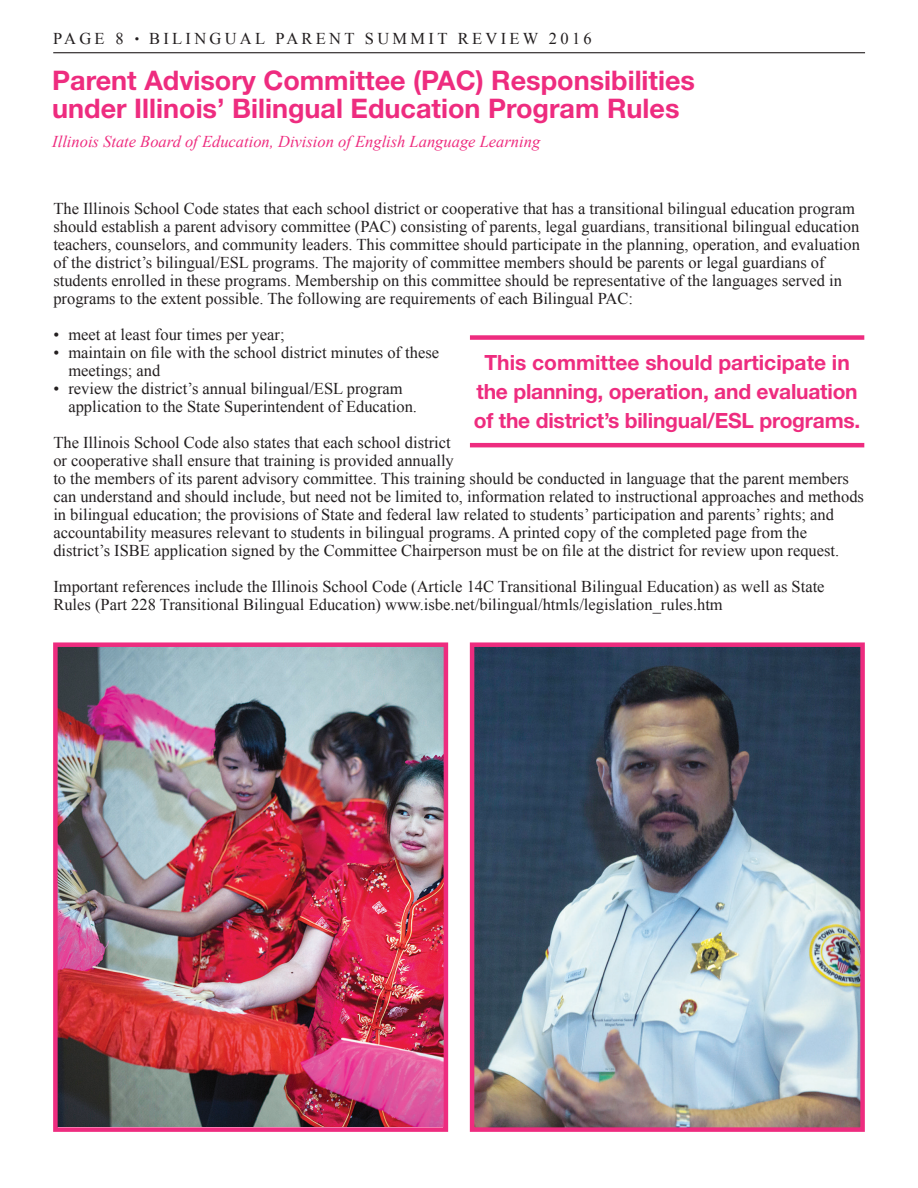
<style>
.page{position:relative;width:918px;height:1188px;background:#fff}
.page>*{position:absolute;margin:0;border:0;box-sizing:border-box;transform-origin:0 0}
.t1{font:700 27px/28.5px "Helvetica Neue LT Std";color:#ee2c7f}
.t2{font:700 21px/29.2px "Helvetica Neue LT Std";letter-spacing:-.01em;color:#ee2c7f;text-align:center}
.t3{font:16.5px/18px "Times New Roman";color:#231f20}
.t4{font:italic 16.5px "Times New Roman";color:#ee2c7f}
.t5{font:16.5px "Times New Roman";letter-spacing:.2em;color:#231f20}
.s1{font-family:"Helvetica Neue LT Std";font-size:9px}
</style>
<div class="page">
<hr style="left:53px;top:52px;width:812px;height:1px;background:#231f20">
<img style="left:58px;top:647px;width:385px;height:480px">
<div style="left:53px;top:642px;width:395px;height:490px;border:4px solid #ee2c7f"></div>
<div style="left:470px;top:335px;width:394px;height:5px;background:#ee2c7f"></div>
<hr style="left:470px;top:443px;width:394px;height:4px;background:#ee2c7f">
<img style="left:475px;top:647px;width:385px;height:480px">
<div style="left:470px;top:642px;width:395px;height:490px;border:4px solid #ee2c7f"></div>
<p class="t5" style="left:53px;top:27px;width:540px">PAGE 8 <span class="s1">•</span> BILINGUAL PARENT SUMMIT REVIEW 2016</p>
<h1 class="t1" style="left:52px;top:65px;width:644px">Parent Advisory Committee (PAC) Responsibilities under Illinois’ Bilingual Education Program Rules</h1>
<p class="t4" style="left:52px;top:130px;width:489px">Illinois State Board of Education, Division of English Language Learning</p>
<p class="t3" style="left:53px;top:199px;width:808px">The Illinois School Code states that each school district or cooperative that has a transitional bilingual education program should establish a parent advisory committee (PAC) consisting of parents, legal guardians, transitional bilingual education teachers, counselors, and community leaders. This committee should participate in the planning, operation, and evaluation of the district’s bilingual/ESL programs. The majority of committee members should be parents or legal guardians of students enrolled in these programs. Membership on this committee should be representative of the languages served in programs to the extent possible. The following are requirements of each Bilingual PAC:</p>
<p class="t3" style="left:53px;top:325px;width:233px">• meet at least four times per year;</p>
<p class="t3" style="left:68px;top:343px;width:372px;text-indent:-15px">• maintain on file with the school district minutes of these meetings; and</p>
<p class="t3" style="left:68px;top:379px;width:350px;text-indent:-15px">• review the district’s annual bilingual/ESL program application to the State Superintendent of Education.</p>
<p class="t3" style="left:53px;top:433px;width:812px">The Illinois School Code also states that each school district<br>or cooperative shall ensure that training is provided annually<br>to the members of its parent advisory committee. This training should be conducted in language that the parent members can understand and should include, but need not be limited to, information related to instructional approaches and methods in bilingual education; the provisions of State and federal law related to students’ participation and parents’ rights; and accountability measures relevant to students in bilingual programs. A printed copy of the completed page from the district’s ISBE application signed by the Committee Chairperson must be on file at the district for review upon request.</p>
<p class="t3" style="left:53px;top:577px;width:773px">Important references include the Illinois School Code (Article 14C Transitional Bilingual Education) as well as State<br>Rules (Part 228 Transitional Bilingual Education) www.isbe.net/bilingual/htmls/legislation_rules.htm</p>
<p class="t2" style="left:474px;top:347px;width:388px">This committee should participate in the planning, operation, and evaluation of the district’s bilingual/ESL programs.</p>
</div>
